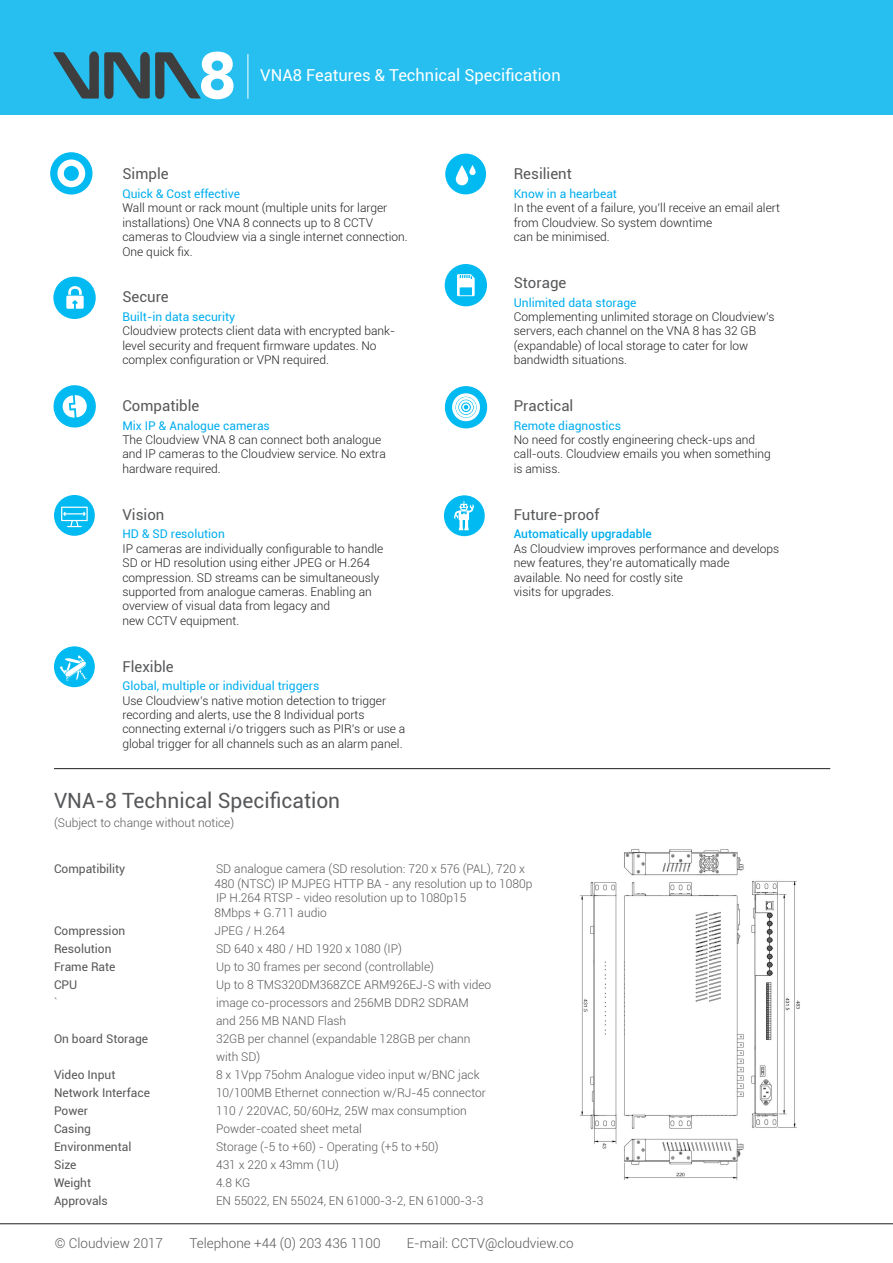
<style>
.page{position:relative;width:893px;height:1263px;background:#fff}
.page>*{position:absolute;margin:0;border:0;box-sizing:border-box;transform-origin:0 0}
.t1{font:900 65.25px "Avenir";color:#fff}
.t2{font:21px "Roboto";color:#57585a}
.t3{font:16.5px "Roboto";color:#fff}
.t4{font:15px "Roboto";color:#57585a}
.t5{font:300 13.5px "Roboto";color:#57585a}
.t6{font:300 12px/14.4px "Roboto";color:#231f20}
.t7{font:300 12px/14.4px "Roboto";color:#57585a}
.t8{font:12px "Roboto";color:#00aeef}
.t9{font:12px "Roboto";color:#57585a}
.t10{font:500 12px "Roboto";color:#00aeef}
.s1{font-weight:400;color:#00aeef}
</style>
<div class="page">
<div style="left:0;top:0;width:893px;height:115px;background:#26bff0"></div>
<img style="left:580px;top:849px;width:220px;height:331px">
<hr style="left:54px;top:768px;width:776px;height:1px;background:#231f20">
<div style="left:51px;top:153px;width:41px;height:41px;background:#00baf1;border-radius:50%"></div>
<div style="left:50px;top:152px;width:42px;height:43px;border:2px solid #00baf1;border-radius:50%"></div>
<div style="left:57px;top:159px;width:28px;height:28px;border:6px solid #fff;border-radius:50%"></div>
<div style="left:54px;top:277px;width:41px;height:41px;background:#00baf1;border-radius:50%"></div>
<div style="left:53px;top:277px;width:43px;height:42px;border:2px solid #00baf1;border-radius:50%"></div>
<svg style="left:66px;top:286px;width:18px;height:23px"></svg>
<svg style="left:53px;top:385px;width:43px;height:43px"></svg>
<div style="left:445px;top:154px;width:41px;height:40px;background:#00baf1;border-radius:50%"></div>
<svg style="left:456px;top:165px;width:20px;height:20px"></svg>
<svg style="left:446px;top:387px;width:40px;height:41px"></svg>
<div style="left:445px;top:386px;width:42px;height:42px;border:2px solid #00baf1;border-radius:50%"></div>
<div style="left:462px;top:403px;width:8px;height:8px;border:2px solid #fff;border-radius:50%"></div>
<div style="left:459px;top:400px;width:14px;height:14px;border:2px solid #fff;border-radius:50%"></div>
<div style="left:456px;top:397px;width:20px;height:20px;border:3px solid #fff;border-radius:50%"></div>
<div style="left:452px;top:393px;width:28px;height:28px;border:3px solid #fff;border-radius:50%"></div>
<div style="left:445px;top:265px;width:41px;height:41px;background:#00baf1;border-radius:50%"></div>
<div style="left:445px;top:264px;width:42px;height:42px;border:2px solid #00baf1;border-radius:50%"></div>
<svg style="left:457px;top:274px;width:18px;height:22px"></svg>
<div style="left:444px;top:495px;width:41px;height:41px;background:#00baf1;border-radius:50%"></div>
<svg style="left:454px;top:501px;width:20px;height:29px"></svg>
<div style="left:54px;top:646px;width:41px;height:41px;background:#00baf1;border-radius:50%"></div>
<svg style="left:60px;top:655px;width:27px;height:26px"></svg>
<div style="left:54px;top:495px;width:41px;height:41px;background:#00baf1;border-radius:50%"></div>
<svg style="left:61px;top:507px;width:27px;height:20px"></svg>
<hr style="left:0;top:1223px;width:893px;height:1px;background:#231f20">
<svg style="left:53px;top:51px;width:148px;height:48px"></svg>
<hr style="left:248px;top:54px;width:1px;height:45px;background:#fff">
<h1 class="t1" style="left:198px;top:20px;width:40px">8</h1>
<p class="t3" style="left:260px;top:63px;width:302px">VNA8 Features &amp; Technical Specification</p>
<p class="t4" style="left:122px;top:163px;width:48px">Simple</p>
<p class="t8" style="left:122px;top:185px;width:119px">Quick &amp; Cost effective</p>
<p class="t6" style="left:122px;top:200px;width:287px">Wall mount or rack mount (multiple units for larger installations) One VNA 8 connects up to 8 CCTV cameras to Cloudview via a single internet connection.<br>One quick fix.</p>
<p class="t4" style="left:122px;top:286px;width:48px">Secure</p>
<p class="t8" style="left:122px;top:308px;width:114px">Built-in data security</p>
<p class="t6" style="left:122px;top:323px;width:274px">Cloudview protects client data with encrypted bank&shy;level security and frequent firmware updates. No complex configuration or VPN required.</p>
<p class="t4" style="left:122px;top:395px;width:78px">Compatible</p>
<p class="t8" style="left:122px;top:417px;width:149px">Mix IP &amp; Analogue cameras</p>
<p class="t6" style="left:122px;top:432px;width:265px">The Cloudview VNA 8 can connect both analogue and IP cameras to the Cloudview service. No extra hardware required.</p>
<p class="t4" style="left:122px;top:504px;width:43px">Vision</p>
<p class="t8" style="left:122px;top:526px;width:104px">HD &amp; SD resolution</p>
<p class="t6" style="left:122px;top:541px;width:262px">IP cameras are individually configurable to handle SD or HD resolution using either JPEG or H.264 compression. SD streams can be simultaneously supported from analogue cameras. Enabling an overview of visual data from legacy and<br>new CCTV equipment.</p>
<p class="t4" style="left:122px;top:656px;width:53px">Flexible</p>
<p class="t8" style="left:122px;top:677px;width:198px">Global, multiple or individual triggers</p>
<p class="t6" style="left:122px;top:693px;width:284px">Use Cloudview’s native motion detection to trigger recording and alerts, use the 8 Individual ports connecting external i/o triggers such as PIR’s or use a global trigger for all channels such as an alarm panel.</p>
<p class="t4" style="left:514px;top:163px;width:59px">Resilient</p>
<p class="t6" style="left:514px;top:186px;width:268px"><span class="s1">Know in a hearbeat<br></span>In the event of a failure, you’ll receive an email alert from Cloudview. So system downtime<br>can be minimised.</p>
<p class="t4" style="left:514px;top:272px;width:54px">Storage</p>
<p class="t8" style="left:514px;top:294px;width:124px">Unlimited data storage</p>
<p class="t6" style="left:514px;top:309px;width:262px">Complementing unlimited storage on Cloudview’s servers, each channel on the VNA 8 has 32 GB (expandable) of local storage to cater for low bandwidth situations.</p>
<p class="t4" style="left:514px;top:395px;width:61px">Practical</p>
<p class="t8" style="left:514px;top:417px;width:109px">Remote diagnostics</p>
<p class="t6" style="left:514px;top:432px;width:259px">No need for costly engineering check-ups and call-outs. Cloudview emails you when something is amiss.</p>
<p class="t4" style="left:514px;top:504px;width:87px">Future-proof</p>
<p class="t10" style="left:514px;top:526px;width:140px">Automatically upgradable</p>
<p class="t6" style="left:514px;top:541px;width:267px">As Cloudview improves performance and develops new features, they’re automatically made available. No need for costly site<br>visits for upgrades.</p>
<p class="t2" style="left:54px;top:786px;width:288px">VNA-8 Technical Specification</p>
<p class="t7" style="left:54px;top:815px;width:182px">(Subject to change without notice)</p>
<p class="t9" style="left:54px;top:861px;width:73px">Compatibility</p>
<p class="t7" style="left:214px;top:861px;width:320px">SD analogue camera (SD resolution: 720 x 576 (PAL), 720 x 480 (NTSC) IP MJPEG HTTP BA - any resolution up to 1080p IP H.264 RTSP - video resolution up to 1080p15<br>8Mbps + G.711 audio</p>
<p class="t9" style="left:54px;top:922px;width:73px">Compression</p>
<p class="t7" style="left:214px;top:923px;width:72px">JPEG / H.264</p>
<p class="t9" style="left:54px;top:940px;width:59px">Resolution</p>
<p class="t7" style="left:216px;top:941px;width:187px">SD 640 x 480 / HD 1920 x 1080 (IP)</p>
<p class="t9" style="left:54px;top:958px;width:63px">Frame Rate</p>
<p class="t7" style="left:216px;top:959px;width:219px">Up to 30 frames per second (controllable)</p>
<p class="t9" style="left:54px;top:976px;width:25px">CPU</p>
<p class="t7" style="left:216px;top:977px;width:277px">Up to 8 TMS320DM368ZCE ARM926EJ-S with video</p>
<p class="t7" style="left:54px;top:995px;width:5px">`</p>
<p class="t7" style="left:216px;top:993px;width:254px;line-height:18px">image co-processors and 256MB DDR2 SDRAM and 256 MB NAND Flash</p>
<p class="t9" style="left:54px;top:1030px;width:96px">On board Storage</p>
<p class="t7" style="left:216px;top:1031px;width:256px">32GB per channel (expandable 128GB per chann</p>
<p class="t7" style="left:216px;top:1049px;width:46px">with SD)</p>
<p class="t9" style="left:54px;top:1066px;width:63px">Video Input</p>
<p class="t7" style="left:216px;top:1067px;width:265px">8 x 1Vpp 75ohm Analogue video input w/BNC jack</p>
<p class="t9" style="left:54px;top:1084px;width:97px">Network Interface</p>
<p class="t7" style="left:216px;top:1085px;width:271px">10/100MB Ethernet connection w/RJ-45 connector</p>
<p class="t9" style="left:54px;top:1102px;width:35px">Power</p>
<p class="t7" style="left:216px;top:1103px;width:252px">110 / 220VAC, 50/60Hz, 25W max consumption</p>
<p class="t9" style="left:54px;top:1120px;width:39px">Casing</p>
<p class="t7" style="left:216px;top:1121px;width:147px">Powder-coated sheet metal</p>
<p class="t9" style="left:54px;top:1138px;width:79px">Environmental</p>
<p class="t7" style="left:216px;top:1139px;width:224px">Storage (-5 to +60) - Operating (+5 to +50)</p>
<p class="t9" style="left:54px;top:1156px;width:24px">Size</p>
<p class="t7" style="left:216px;top:1157px;width:125px">431 x 220 x 43mm (1U)</p>
<p class="t9" style="left:54px;top:1174px;width:39px">Weight</p>
<p class="t7" style="left:216px;top:1175px;width:36px">4.8 KG</p>
<p class="t9" style="left:54px;top:1192px;width:55px">Approvals</p>
<p class="t7" style="left:216px;top:1193px;width:269px">EN 55022, EN 55024, EN 61000-3-2, EN 61000-3-3</p>
<p class="t5" style="left:55px;top:1234px;width:110px">© Cloudview 2017</p>
<p class="t5" style="left:189px;top:1234px;width:193px">Telephone +44 (0) 203 436 1100</p>
<p class="t5" style="left:407px;top:1234px;width:168px">E-mail: CCTV@cloudview.co</p>
</div>
